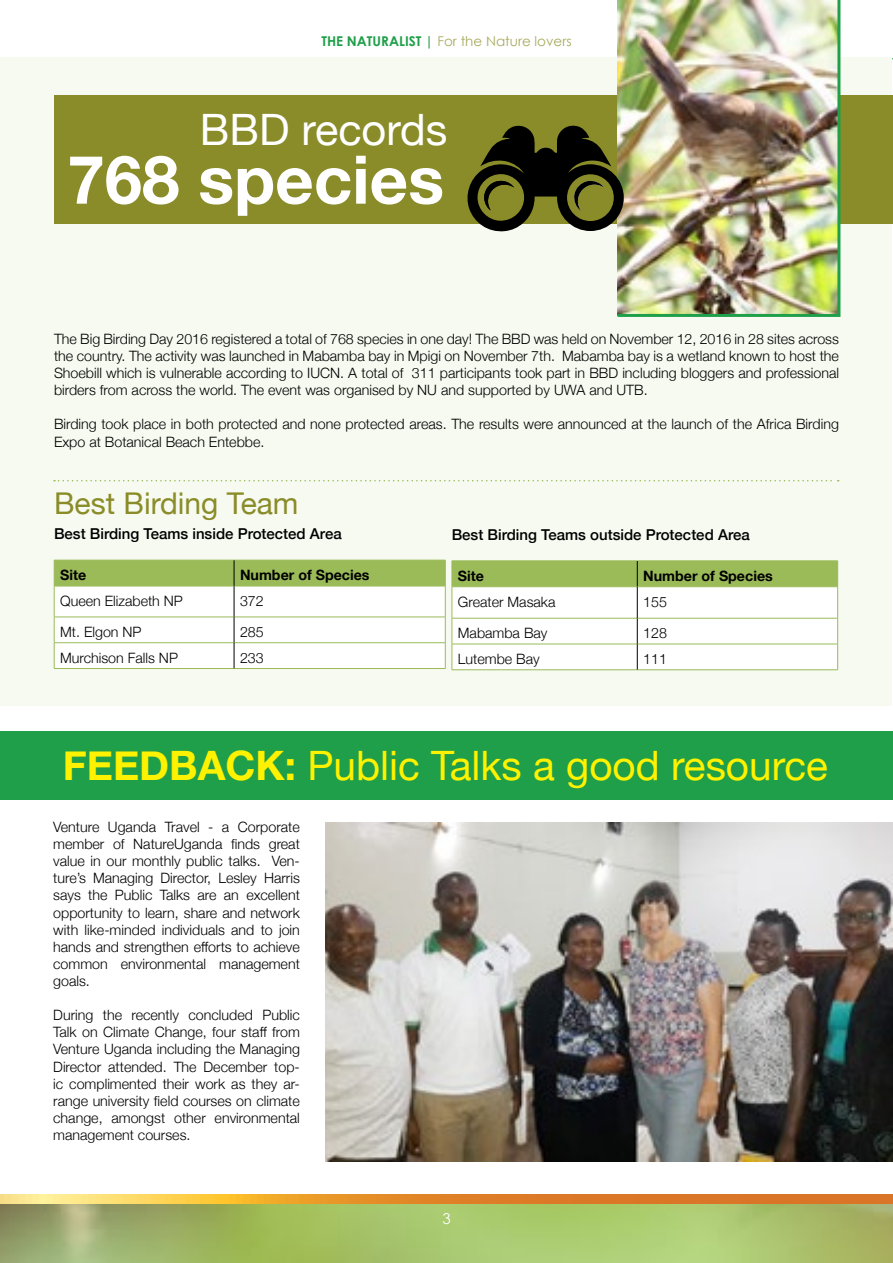
<style>
.page{position:relative;width:893px;height:1263px;background:#fff}
.page>*{position:absolute;margin:0;border:0;box-sizing:border-box;transform-origin:0 0}
.t1{font:700 67.05px "Helvetica Neue";color:#fff}
.t2{font:43.2px "Helvetica Neue";color:#fff}
.t3{font:40.5px "Helvetica Neue";color:#fff200}
.t4{font:30px "Helvetica Neue";color:#8a8c29}
.t5{font:500 15px "Helvetica Neue";color:#000}
.t6{font:15px "Century Gothic";color:#fff}
.t7{font:300 14.25px/17.1px "Helvetica Neue";color:#000;text-align:justify}
.t8{font:700 14.25px "Helvetica Neue";color:#000}
.t9{font:13.5px "Century Gothic";color:#a8aa5f}
.s1{font-weight:700;color:#1f9f49}
.s2{font-weight:700}
</style>
<div class="page">
<img style="left:0;top:1203px;width:893px;height:60px">
<img style="left:0;top:1216px;width:66px;height:47px">
<svg style="left:0;top:1237px;width:6px;height:26px"></svg>
<hr style="left:0;top:58px;width:893px;height:1px;background:#1f9f49">
<svg style="left:0;top:1194px;width:893px;height:9px;background:#e79939"></svg>
<div style="left:1px;top:58px;width:891px;height:648px;background:#f6faf0"></div>
<div style="left:54px;top:95px;width:839px;height:129px;background:#8a8c29"></div>
<div style="left:1px;top:731px;width:892px;height:69px;background:#1f9f49"></div>
<img style="left:616px;top:0;width:224px;height:317px">
<hr style="left:54px;top:668px;width:180px;height:1px;background:#9bbb59">
<hr style="left:234px;top:668px;width:211px;height:1px;background:#9bbb59">
<svg style="left:54px;top:560px;width:392px;height:108px"></svg>
<svg style="left:467px;top:124px;width:157px;height:109px"></svg>
<svg style="left:452px;top:561px;width:386px;height:109px"></svg>
<svg style="left:54px;top:480px;width:785px;height:1px"></svg>
<img style="left:325px;top:823px;width:568px;height:339px">
<p class="t9" style="left:321px;top:33px;width:252px"><span class="s1">THE NATURALIST |</span> For the Nature lovers</p>
<h2 class="t2" style="left:200px;top:98px;width:249px">BBD records</h2>
<h1 class="t1" style="left:68px;top:127px;width:378px">768 species</h1>
<p class="t7" style="left:54px;top:329px;width:787px">The Big Birding Day 2016 registered a total of 768 species in one day! The BBD was held on November 12, 2016 in 28 sites across the country. The activity was launched in Mabamba bay in Mpigi on November 7th. Mabamba bay is a wetland known to host the Shoebill which is vulnerable according to IUCN. A total of 311 participants took part in BBD including bloggers and professional birders from across the world. The event was organised by NU and supported by UWA and UTB.</p>
<p class="t7" style="left:54px;top:415px;width:786px">Birding took place in both protected and none protected areas. The results were announced at the launch of the Africa Birding<br>Expo at Botanical Beach Entebbe.</p>
<h3 class="t4" style="left:54px;top:481px;width:246px">Best Birding Team</h3>
<p class="t5" style="left:54px;top:521px;width:289px">Best Birding Teams inside Protected Area</p>
<p class="t8" style="left:60px;top:564px;width:28px">Site</p>
<p class="t8" style="left:240px;top:564px;width:131px">Number of Species</p>
<p class="t7" style="left:60px;top:591px;width:124px">Queen Elizabeth NP</p>
<p class="t7" style="left:240px;top:591px;width:25px">372</p>
<p class="t7" style="left:60px;top:622px;width:83px">Mt. Elgon NP</p>
<p class="t7" style="left:240px;top:622px;width:25px">285</p>
<p class="t7" style="left:60px;top:648px;width:119px">Murchison Falls NP</p>
<p class="t7" style="left:240px;top:648px;width:25px">233</p>
<p class="t5" style="left:452px;top:522px;width:299px">Best Birding Teams outside Protected Area</p>
<p class="t8" style="left:458px;top:564px;width:28px">Site</p>
<p class="t8" style="left:643px;top:564px;width:131px">Number of Species</p>
<p class="t7" style="left:458px;top:592px;width:99px">Greater Masaka</p>
<p class="t7" style="left:643px;top:592px;width:25px">155</p>
<p class="t7" style="left:458px;top:624px;width:91px">Mabamba Bay</p>
<p class="t7" style="left:643px;top:624px;width:25px">128</p>
<p class="t7" style="left:458px;top:649px;width:83px">Lutembe Bay</p>
<p class="t7" style="left:643px;top:649px;width:25px">111</p>
<h3 class="t3" style="left:63px;top:736px;width:767px"><span class="s2">FEEDBACK:</span> Public Talks a good resource</h3>
<p class="t7" style="left:53px;top:818px;width:248px">Venture Uganda Travel - a Corporate member of NatureUganda finds great value in our monthly public talks. Ven&shy;ture’s Managing Director, Lesley Harris says the Public Talks are an excellent opportunity to learn, share and network with like-minded individuals and to join hands and strengthen efforts to achieve common environmental management goals.</p>
<p class="t7" style="left:53px;top:1006px;width:248px">During the recently concluded Public Talk on Climate Change, four staff from Venture Uganda including the Managing Director attended. The December top&shy;ic complimented their work as they ar&shy;range university field courses on climate change, amongst other environmental management courses.</p>
<p class="t6" style="left:442px;top:1210px;width:10px">3</p>
</div>
